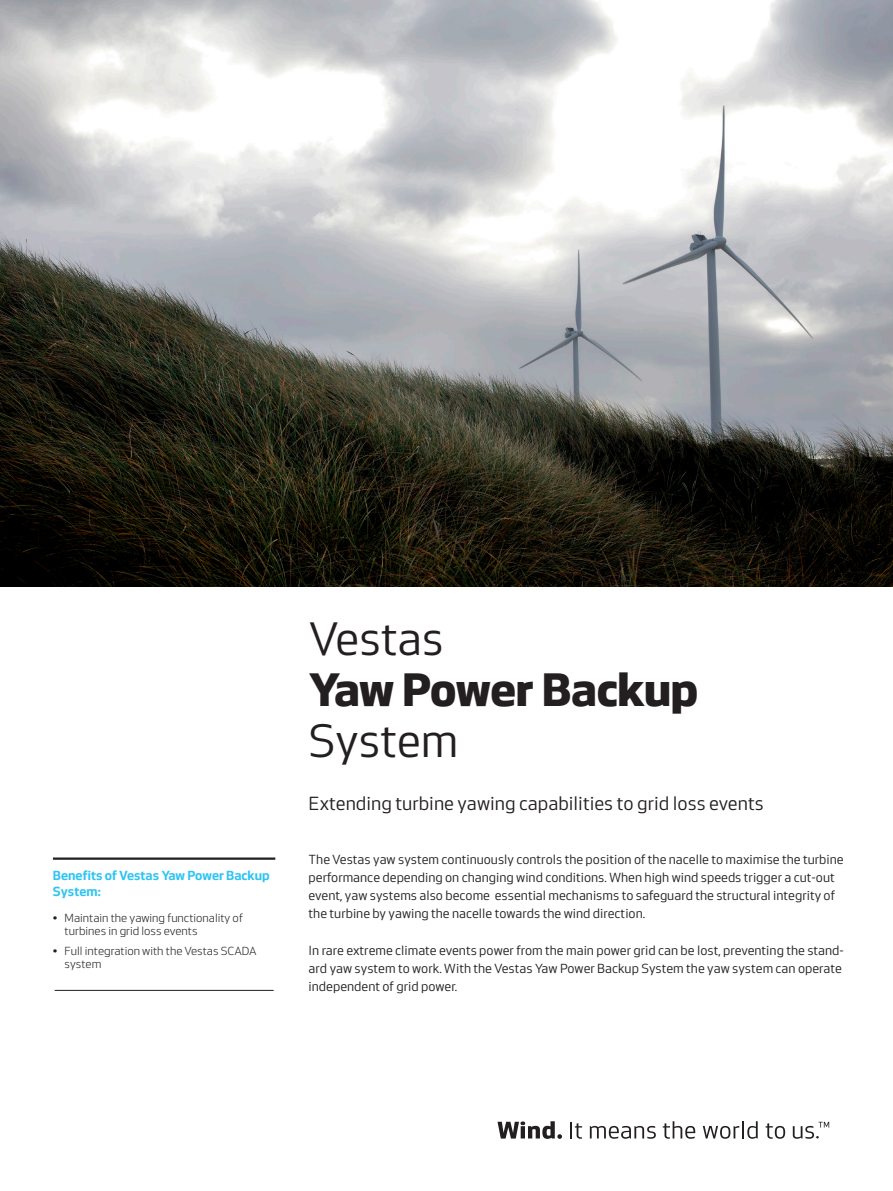
<style>
.page{position:relative;width:893px;height:1191px;background:#fff}
.page>*{position:absolute;margin:0;border:0;box-sizing:border-box;transform-origin:0 0}
.Headline_40{font:700 48px "Vestas Sans";letter-spacing:-.005em;color:#231f20}
.Headline_40-2{font:48px "Vestas Sans";letter-spacing:-.005em;color:#231f20}
.Body_Text{font:19.5px "Vestas Sans";color:#231f20}
.Body_Text-2{font:13.5px/18px "Vestas Sans";color:#231f20}
.Quotation_Heading{font:600 13.5px/16.2px "Vestas Sans";color:#2ec4f3}
.Quotation_Bullets{font:12px/13.5px "Vestas Sans Standard";color:#231f20}
</style>
<div class="page">
<svg style="left:497px;top:1121px;width:65px;height:17px"></svg>
<svg style="left:570px;top:1122px;width:12px;height:16px"></svg>
<svg style="left:590px;top:1126px;width:66px;height:12px"></svg>
<svg style="left:663px;top:1121px;width:32px;height:17px"></svg>
<svg style="left:703px;top:1121px;width:55px;height:17px"></svg>
<svg style="left:765px;top:1123px;width:20px;height:15px"></svg>
<svg style="left:793px;top:1121px;width:36px;height:17px"></svg>
<hr style="left:53px;top:857px;width:222px;height:2px;background:#231f20">
<hr style="left:55px;top:990px;width:219px;height:1px;background:#231f20">
<img style="left:0;top:0;width:893px;height:587px">
<p class="Quotation_Heading" style="left:53px;top:867px;width:218px">Benefits of Vestas Yaw Power Backup<br>System:</p>
<p class="Quotation_Bullets" style="left:65px;top:911px;width:180px;text-indent:-12px">• Maintain the yawing functionality of turbines in grid loss events</p>
<p class="Quotation_Bullets" style="left:65px;top:944px;width:194px;text-indent:-12px">• Full integration with the Vestas SCADA system</p>
<p class="Headline_40-2" style="left:309px;top:613px;width:137px">Vestas</p>
<p class="Headline_40" style="left:309px;top:663px;width:391px">Yaw Power Backup</p>
<p class="Headline_40-2" style="left:309px;top:715px;width:151px">System</p>
<p class="Body_Text" style="left:309px;top:793px;width:457px">Extending turbine yawing capabilities to grid loss events</p>
<p class="Body_Text-2" style="left:309px;top:851px;width:537px">The Vestas yaw system continuously controls the position of the nacelle to maximise the turbine performance depending on changing wind conditions. When high wind speeds trigger a cut-out event, yaw systems also become essential mechanisms to safeguard the structural integrity of the turbine by yawing the nacelle towards the wind direction.</p>
<p class="Body_Text-2" style="left:309px;top:941px;width:537px">In rare extreme climate events power from the main power grid can be lost, preventing the stand&shy;ard yaw system to work. With the Vestas Yaw Power Backup System the yaw system can operate independent of grid power.</p>
</div>
